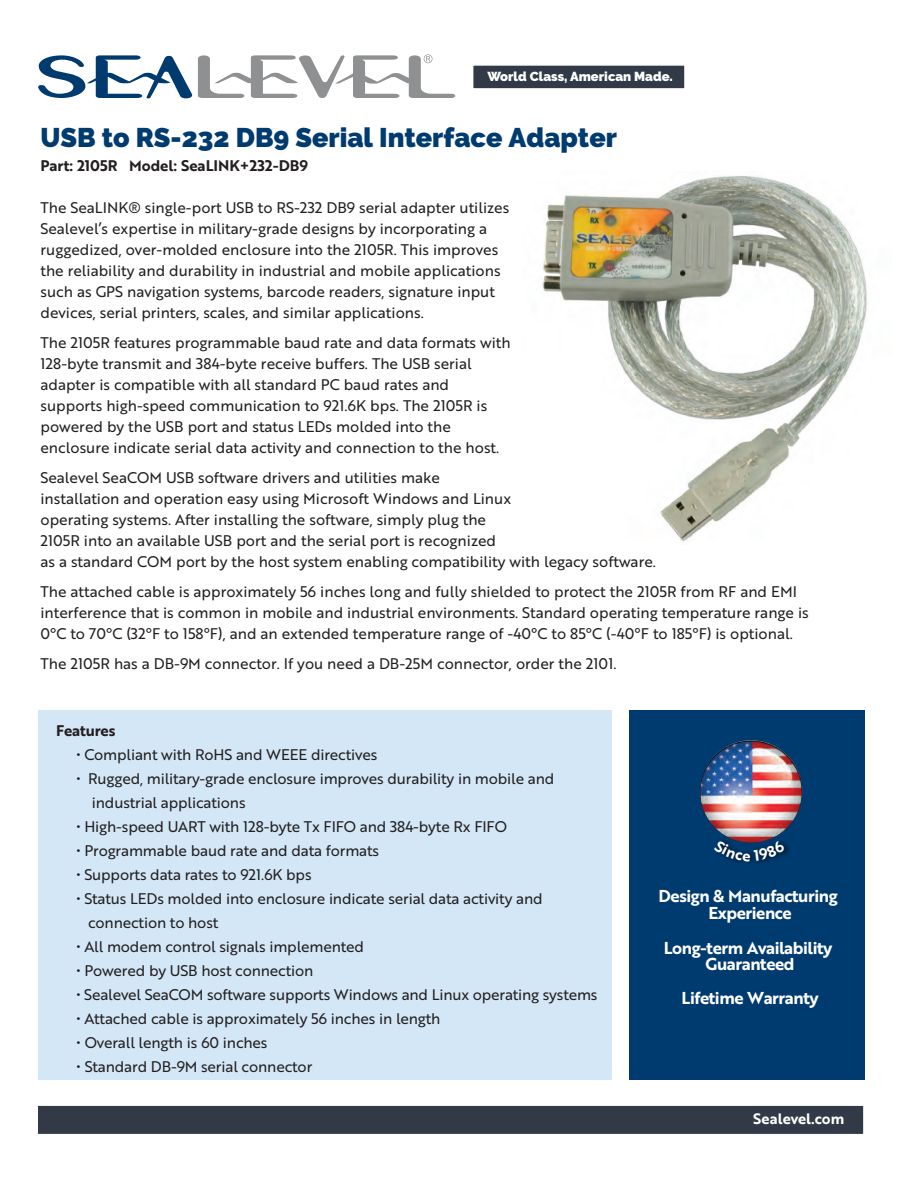
<style>
.page{position:relative;width:918px;height:1188px;background:#fff}
.page>*{position:absolute;margin:0;border:0;box-sizing:border-box;transform-origin:0 0}
.t1{font:900 27px "Raleway";color:#003b70}
.t2{font:16.8px/16.8px "Brother 1816 Bold";letter-spacing:-.025em;color:#fff;text-align:center}
.t3{font:15px/21px "Brother 1816 Regular";color:#231f20}
.t4{font:15px "Brother 1816 Bold";color:#231f20}
.t5{font:14.7px "Brother 1816 Bold";color:#fff}
.t6{font:900 13.05px "Raleway";color:#fff}
</style>
<div class="page">
<div style="left:629px;top:710px;width:236px;height:369px;background:#003b70"></div>
<div style="left:38px;top:710px;width:574px;height:369px;background:#d3e7f7"></div>
<div style="left:38px;top:1105px;width:827px;height:30px;background:#313a46"></div>
<div style="left:34px;top:1103px;width:832px;height:34px;border:3px solid #fff"></div>
<svg style="left:38px;top:54px;width:417px;height:44px"></svg>
<div style="left:472px;top:64px;width:214px;height:26px;background:#313a46;border:1px solid #fff"></div>
<img style="left:542px;top:176px;width:326px;height:367px">
<img style="left:700px;top:740px;width:102px;height:103px;border-radius:51px">
<img style="left:700px;top:795px;width:102px;height:68px">
<svg style="left:714px;top:840px;width:71px;height:21px"></svg>
<p class="t6" style="left:487px;top:69px;width:187px">World Class, American Made.</p>
<h1 class="t1" style="left:40px;top:122px;width:578px">USB to RS-232 DB9 Serial Interface Adapter</h1>
<p class="t4" style="left:40px;top:154px;width:269px">Part: 2105R Model: SeaLINK+232-DB9</p>
<p class="t3" style="left:40px;top:197px;width:470px">The SeaLINK® single-port USB to RS-232 DB9 serial adapter utilizes Sealevel’s expertise in military-grade designs by incorporating a ruggedized, over-molded enclosure into the 2105R. This improves the reliability and durability in industrial and mobile applications such as GPS navigation systems, barcode readers, signature input devices, serial printers, scales, and similar applications.</p>
<p class="t3" style="left:40px;top:332px;width:472px">The 2105R features programmable baud rate and data formats with 128-byte transmit and 384-byte receive buffers. The USB serial adapter is compatible with all standard PC baud rates and supports high-speed communication to 921.6K bps. The 2105R is powered by the USB port and status LEDs molded into the enclosure indicate serial data activity and connection to the host.</p>
<p class="t3" style="left:40px;top:467px;width:617px">Sealevel SeaCOM USB software drivers and utilities make<br>installation and operation easy using Microsoft Windows and Linux<br>operating systems. After installing the software, simply plug the<br>2105R into an available USB port and the serial port is recognized<br>as a standard COM port by the host system enabling compatibility with legacy software.</p>
<p class="t3" style="left:40px;top:581px;width:770px">The attached cable is approximately 56 inches long and fully shielded to protect the 2105R from RF and EMI interference that is common in mobile and industrial environments. Standard operating temperature range is<br>0°C to 70°C (32°F to 158°F), and an extended temperature range of -40°C to 85°C (-40°F to 185°F) is optional.</p>
<p class="t3" style="left:40px;top:653px;width:578px">The 2105R has a DB-9M connector. If you need a DB-25M connector, order the 2101.</p>
<p class="t4" style="left:56px;top:719px;width:61px">Features</p>
<p class="t3" style="left:77px;top:743px;width:302px">• Compliant with RoHS and WEEE directives</p>
<p class="t3" style="left:92px;top:766px;width:464px;line-height:24px;text-indent:-15px">• Rugged, military-grade enclosure improves durability in mobile and industrial applications</p>
<p class="t3" style="left:77px;top:815px;width:432px">• High-speed UART with 128-byte Tx FIFO and 384-byte Rx FIFO</p>
<p class="t3" style="left:77px;top:839px;width:304px">• Programmable baud rate and data formats</p>
<p class="t3" style="left:77px;top:863px;width:237px">• Supports data rates to 921.6K bps</p>
<p class="t3" style="left:88px;top:886px;width:456px;line-height:24px;text-indent:-11px">• Status LEDs molded into enclosure indicate serial data activity and connection to host</p>
<p class="t3" style="left:77px;top:935px;width:289px">• All modem control signals implemented</p>
<p class="t3" style="left:77px;top:959px;width:238px">• Powered by USB host connection</p>
<p class="t3" style="left:77px;top:983px;width:522px">• Sealevel SeaCOM software supports Windows and Linux operating systems</p>
<p class="t3" style="left:77px;top:1007px;width:365px">• Attached cable is approximately 56 inches in length</p>
<p class="t3" style="left:77px;top:1031px;width:192px">• Overall length is 60 inches</p>
<p class="t3" style="left:77px;top:1055px;width:237px">• Standard DB-9M serial connector</p>
<p class="t2" style="left:659px;top:887px;width:181px">Design &amp; Manufacturing<br>Experience</p>
<p class="t2" style="left:664px;top:939px;width:170px">Long-term Availability<br>Guaranteed</p>
<p class="t2" style="left:682px;top:989px;width:139px">Lifetime Warranty</p>
<p class="t5" style="left:753px;top:1107px;width:92px">Sealevel.com</p>
</div>
